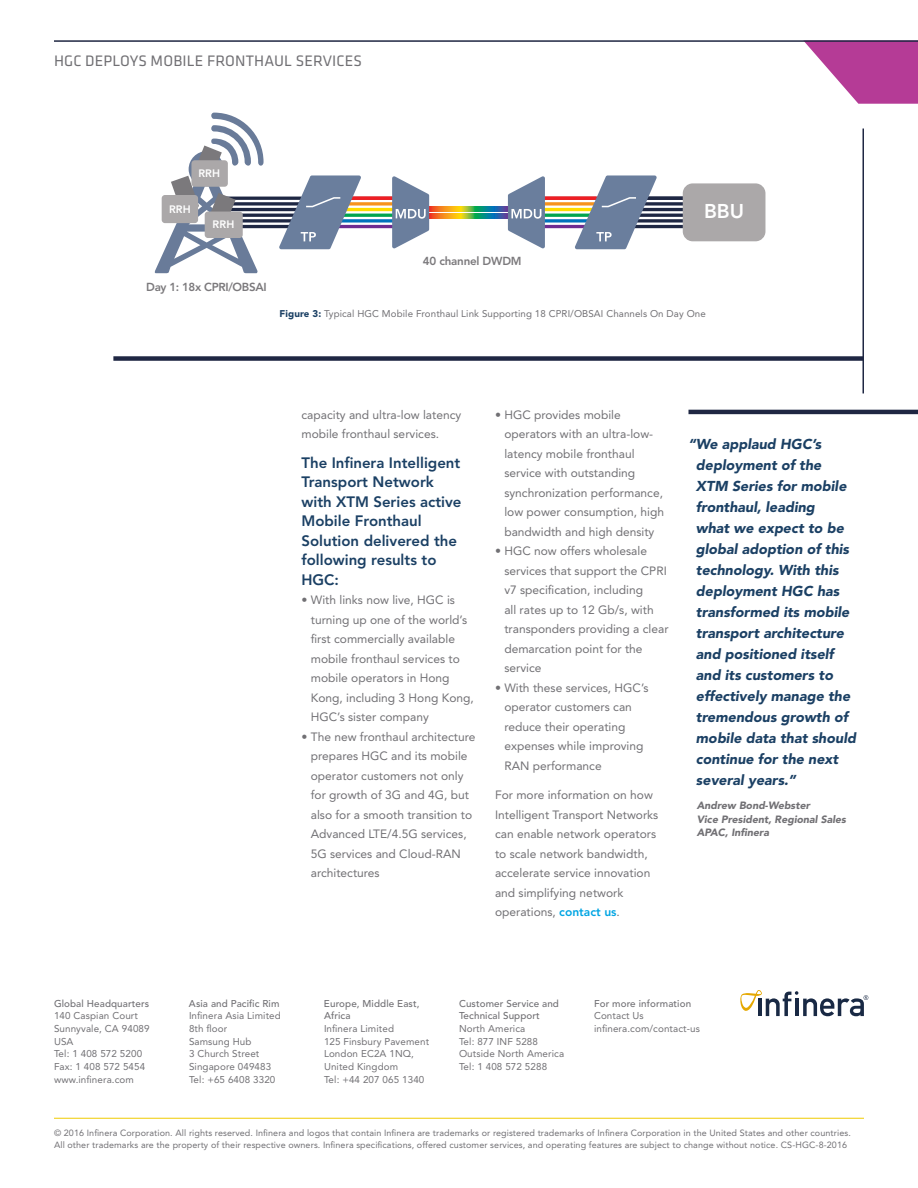
<style>
.page{position:relative;width:918px;height:1188px;background:#fff}
.page>*{position:absolute;margin:0;border:0;box-sizing:border-box;transform-origin:0 0}
.t1{font:800 19.8px "Avenir LT Std";color:#fff}
.t2{font:15.75px "Klavika";letter-spacing:.01em;color:#717074}
.t3{font:800 15px/19.5px "Avenir LT Std";color:#1b4064}
.t4{font:italic 900 14.25px/21px "Avenir LT Std";color:#1b4064}
.t5{font:12px/19.5px "Avenir LT Std";color:#717074}
.t6{font:800 11.55px "Avenir LT Std";letter-spacing:-.03em;color:#7b797c}
.t7{font:800 10.8px "Avenir LT Std";letter-spacing:.01em;color:#fff}
.t8{font:italic 900 10.5px/13.5px "Avenir LT Std";color:#717074}
.t9{font:9.9px/12.8px "Avenir LT Std";letter-spacing:.01em;color:#717074}
.t10{font:500 9.9px/12.6px "Avenir LT Std";letter-spacing:.01em;color:#717074}
.t11{font:9.75px "Avenir LT Std";letter-spacing:.01em;color:#717074}
.t12{font:9px/12px "Avenir LT Std";letter-spacing:.01em;color:#717074}
.s1{font-weight:900;color:#1b4064}
.s2{font-weight:800;color:#00a5e3}
</style>
<div class="page">
<svg style="left:804px;top:42px;width:114px;height:62px"></svg>
<hr style="left:54px;top:40px;width:864px;height:2px;background:#1f2743">
<hr style="left:688px;top:410px;width:230px;height:4px;background:#1f2743">
<hr style="left:862px;top:129px;width:2px;height:264px;background:#1f2743">
<div style="left:113px;top:356px;width:750px;height:5px;background:#1f2743"></div>
<hr style="left:221px;top:197px;width:81px;height:3px;background:#1e2743">
<svg style="left:264px;top:202px;width:15px;height:4px"></svg>
<hr style="left:223px;top:208px;width:79px;height:3px;background:#1e2743">
<hr style="left:226px;top:214px;width:76px;height:3px;background:#1e2743">
<svg style="left:264px;top:219px;width:15px;height:4px"></svg>
<hr style="left:234px;top:225px;width:68px;height:3px;background:#1e2743">
<svg style="left:429px;top:207px;width:79px;height:5px"></svg>
<svg style="left:429px;top:213px;width:79px;height:5px"></svg>
<hr style="left:633px;top:197px;width:63px;height:3px;background:#1e2743">
<svg style="left:657px;top:202px;width:26px;height:4px"></svg>
<hr style="left:633px;top:208px;width:63px;height:3px;background:#1e2743">
<hr style="left:633px;top:214px;width:63px;height:3px;background:#1e2743">
<svg style="left:657px;top:219px;width:26px;height:4px"></svg>
<hr style="left:633px;top:225px;width:63px;height:3px;background:#1e2743">
<div style="left:683px;top:183px;width:82px;height:58px;background:#aba8a9;border-radius:10px"></div>
<hr style="left:534px;top:197px;width:63px;height:3px;background:#ee1d23">
<svg style="left:545px;top:202px;width:29px;height:4px"></svg>
<hr style="left:534px;top:208px;width:63px;height:3px;background:#ffdc01">
<hr style="left:534px;top:214px;width:63px;height:3px;background:#00a54f">
<svg style="left:545px;top:219px;width:29px;height:4px"></svg>
<hr style="left:534px;top:225px;width:63px;height:3px;background:#6e2c91">
<hr style="left:335px;top:197px;width:63px;height:3px;background:#ee1d23">
<svg style="left:361px;top:202px;width:31px;height:4px"></svg>
<hr style="left:335px;top:208px;width:63px;height:3px;background:#ffdc01">
<hr style="left:335px;top:214px;width:63px;height:3px;background:#00a54f">
<svg style="left:361px;top:219px;width:31px;height:4px"></svg>
<hr style="left:335px;top:225px;width:63px;height:3px;background:#6e2c91">
<svg style="left:154px;top:113px;width:110px;height:160px"></svg>
<div style="left:205px;top:212px;width:38px;height:26px;background:#aba8a9;border-radius:3px"></div>
<div style="left:191px;top:160px;width:37px;height:27px;background:#aba8a9;border-radius:3px"></div>
<div style="left:162px;top:195px;width:36px;height:28px;background:#aba8a9;border-radius:3px"></div>
<svg style="left:279px;top:175px;width:82px;height:74px"></svg>
<svg style="left:574px;top:175px;width:83px;height:74px"></svg>
<svg style="left:392px;top:176px;width:37px;height:73px"></svg>
<svg style="left:508px;top:176px;width:37px;height:73px"></svg>
<hr style="left:54px;top:1118px;width:810px;height:1px;background:#f0cb02">
<svg style="left:740px;top:990px;width:128px;height:26px"></svg>
<h2 class="t2" style="left:54px;top:50px;width:310px">HGC DEPLOYS MOBILE FRONTHAUL SERVICES</h2>
<p class="t7" style="left:198px;top:167px;width:23px">RRH</p>
<p class="t7" style="left:169px;top:203px;width:23px">RRH</p>
<p class="t7" style="left:213px;top:218px;width:23px">RRH</p>
<p class="t6" style="left:146px;top:280px;width:122px">Day 1: 18x CPRI/OBSAI</p>
<p class="t6" style="left:423px;top:255px;width:100px">40 channel DWDM</p>
<h1 class="t1" style="left:704px;top:200px;width:42px">BBU</h1>
<p class="t11" style="left:280px;top:308px;width:428px"><span class="s1">Figure 3:</span> Typical HGC Mobile Fronthaul Link Supporting 18 CPRI/OBSAI Channels On Day One</p>
<p class="t5" style="left:302px;top:405px;width:161px">capacity and ultra-low latency mobile fronthaul services.</p>
<p class="t3" style="left:302px;top:453px;width:162px">The Infinera Intelligent<br>Transport Network with XTM Series active<br>Mobile Fronthaul<br>Solution delivered the following results to<br>HGC:</p>
<p class="t5" style="left:311px;top:590px;width:164px;text-indent:-9px">• With links now live, HGC is turning up one of the world’s first commercially available mobile fronthaul services to mobile operators in Hong<br>Kong, including 3 Hong Kong,<br>HGC’s sister company</p>
<p class="t5" style="left:311px;top:727px;width:166px;text-indent:-9px">• The new fronthaul architecture prepares HGC and its mobile operator customers not only for growth of 3G and 4G, but also for a smooth transition to<br>Advanced LTE/4.5G services,<br>5G services and Cloud-RAN architectures</p>
<p class="t5" style="left:504px;top:405px;width:161px;text-indent:-9px">• HGC provides mobile operators with an ultra-low&shy;latency mobile fronthaul service with outstanding synchronization performance, low power consumption, high bandwidth and high density</p>
<p class="t5" style="left:504px;top:541px;width:166px;text-indent:-9px">• HGC now offers wholesale services that support the CPRI v7 specification, including<br>all rates up to 12 Gb/s, with transponders providing a clear demarcation point for the service</p>
<p class="t5" style="left:504px;top:678px;width:146px;text-indent:-9px">• With these services, HGC’s operator customers can reduce their operating expenses while improving<br>RAN performance</p>
<p class="t5" style="left:495px;top:785px;width:165px">For more information on how<br>Intelligent Transport Networks can enable network operators to scale network bandwidth, accelerate service innovation and simplifying network operations, <span class="s2">contact us</span>.</p>
<p class="t4" style="left:696px;top:434px;width:162px;text-indent:-7px">“We applaud HGC’s deployment of the<br>XTM Series for mobile fronthaul, leading<br>what we expect to be global adoption of this technology. With this deployment HGC has transformed its mobile transport architecture and positioned itself and its customers to effectively manage the tremendous growth of mobile data that should continue for the next several years.”</p>
<p class="t8" style="left:697px;top:799px;width:151px">Andrew Bond-Webster<br>Vice President, Regional Sales<br>APAC, Infinera</p>
<p class="t10" style="left:54px;top:997px;width:97px">Global Headquarters</p>
<p class="t9" style="left:54px;top:1010px;width:97px">140 Caspian Court<br>Sunnyvale, CA 94089<br>USA<br>Tel: 1 408 572 5200<br>Fax: 1 408 572 5454 www.infinera.com</p>
<p class="t10" style="left:189px;top:997px;width:92px">Asia and Pacific Rim</p>
<p class="t9" style="left:189px;top:1010px;width:93px">Infinera Asia Limited<br>8th floor<br>Samsung Hub<br>3 Church Street<br>Singapore 049483<br>Tel: +65 6408 3320</p>
<p class="t10" style="left:324px;top:997px;width:97px">Europe, Middle East,<br>Africa</p>
<p class="t9" style="left:324px;top:1022px;width:107px">Infinera Limited<br>125 Finsbury Pavement<br>London EC2A 1NQ,<br>United Kingdom<br>Tel: +44 207 065 1340</p>
<p class="t10" style="left:459px;top:997px;width:101px">Customer Service and<br>Technical Support</p>
<p class="t9" style="left:459px;top:1022px;width:107px">North America<br>Tel: 877 INF 5288<br>Outside North America<br>Tel: 1 408 572 5288</p>
<p class="t10" style="left:594px;top:997px;width:99px">For more information</p>
<p class="t9" style="left:594px;top:1010px;width:108px">Contact Us infinera.com/contact-us</p>
<p class="t12" style="left:54px;top:1127px;width:798px">© 2016 Infinera Corporation. All rights reserved. Infinera and logos that contain Infinera are trademarks or registered trademarks of Infinera Corporation in the United States and other countries.<br>All other trademarks are the property of their respective owners. Infinera specifications, offered customer services, and operating features are subject to change without notice. CS-HGC-8-2016</p>
</div>
